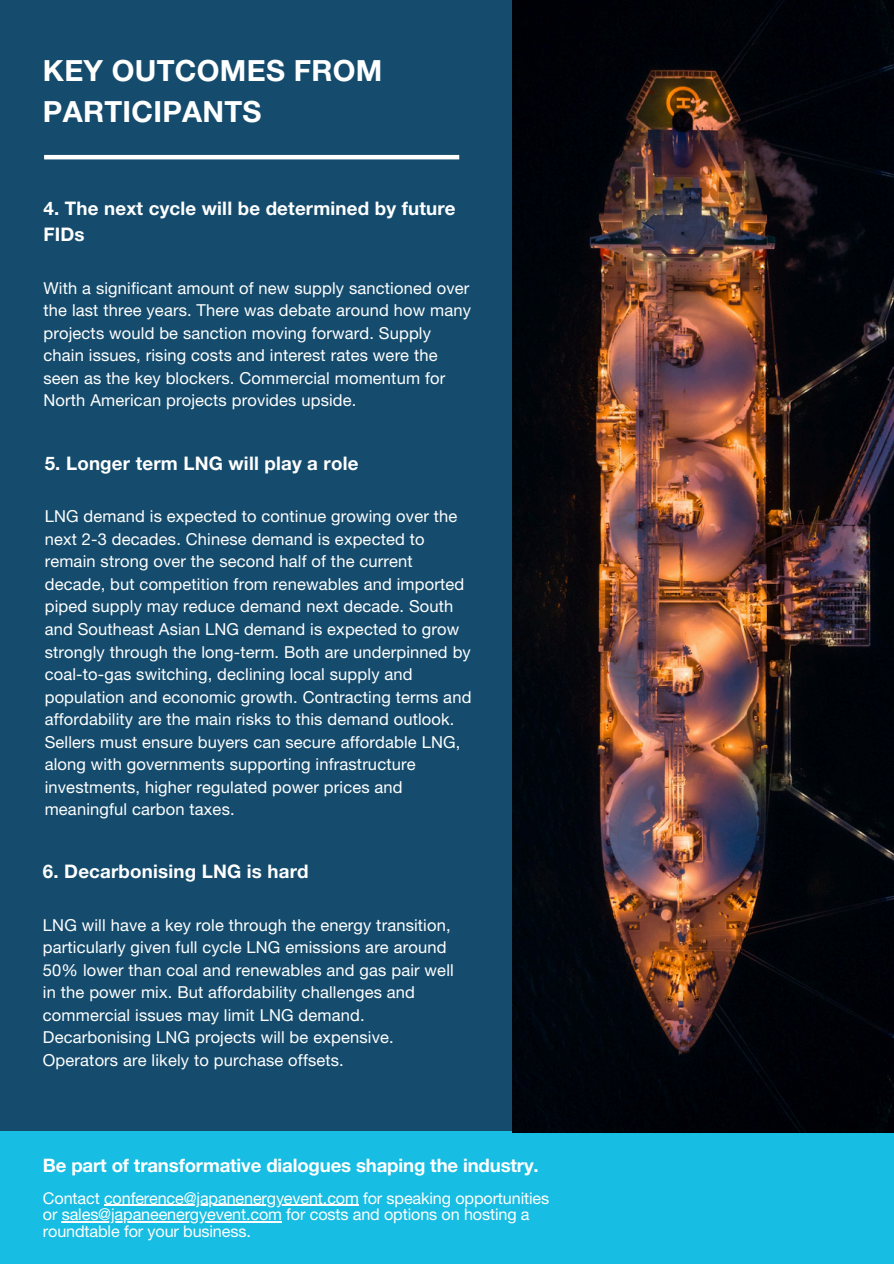
<style>
.page{position:relative;width:894px;height:1264px;background:#fff}
.page>*{position:absolute;margin:0;border:0;box-sizing:border-box;transform-origin:0 0}
.t1{font:700 29.25px/40.5px "Helvetica Neue LT Std";letter-spacing:.01em;color:#fff}
.t2{font:700 18.75px/25.8px "Helvetica Neue LT Std";letter-spacing:.01em;color:#fff}
.t3{font:700 18.6px "Helvetica Neue LT Std";letter-spacing:-.01em;color:#fff}
.t4{font:16.5px/22.5px "Helvetica Neue LT Std";letter-spacing:.01em;color:#fff}
.t5{font:16.2px "Helvetica Neue LT Std";letter-spacing:-.01em;color:#fff}
</style>
<div class="page">
<div style="left:0;top:0;width:512px;height:1263px;background:#154c6d"></div>
<hr style="left:44px;top:155px;width:415px;height:4px;background:#fff">
<div style="left:0;top:1131px;width:893px;height:132px;background:#17bde2"></div>
<img style="left:512px;top:0;width:381px;height:1132px">
<hr style="left:104px;top:1204px;width:254px;height:1px;background:#fff">
<hr style="left:62px;top:1221px;width:220px;height:1px;background:#fff">
<h2 class="t1" style="left:43px;top:55px;width:341px">KEY OUTCOMES FROM<br>PARTICIPANTS</h2>
<h2 class="t2" style="left:43px;top:198px;width:413px">4. The next cycle will be determined by future<br>FIDs</h2>
<p class="t4" style="left:43px;top:279px;width:429px">With a significant amount of new supply sanctioned over the last three years. There was debate around how many projects would be sanction moving forward. Supply chain issues, rising costs and interest rates were the seen as the key blockers. Commercial momentum for North American projects provides upside.</p>
<h2 class="t2" style="left:45px;top:452px;width:315px">5. Longer term LNG will play a role</h2>
<p class="t4" style="left:45px;top:507px;width:428px">LNG demand is expected to continue growing over the next 2-3 decades. Chinese demand is expected to remain strong over the second half of the current decade, but competition from renewables and imported piped supply may reduce demand next decade. South and Southeast Asian LNG demand is expected to grow strongly through the long-term. Both are underpinned by coal-to-gas switching, declining local supply and population and economic growth. Contracting terms and affordability are the main risks to this demand outlook.<br>Sellers must ensure buyers can secure affordable LNG, along with governments supporting infrastructure investments, higher regulated power prices and meaningful carbon taxes.</p>
<p class="t2" style="left:43px;top:861px;width:267px">6. Decarbonising LNG is hard</p>
<p class="t4" style="left:43px;top:916px;width:412px">LNG will have a key role through the energy transition, particularly given full cycle LNG emissions are around 50% lower than coal and renewables and gas pair well in the power mix. But affordability challenges and commercial issues may limit LNG demand.<br>Decarbonising LNG projects will be expensive.<br>Operators are likely to purchase offsets.</p>
<p class="t3" style="left:43px;top:1158px;width:497px">Be part of transformative dialogues shaping the industry.</p>
<p class="t5" style="left:43px;top:1191px;width:507px">Contact conference@japanenergyevent.com for speaking opportunities</p>
<h2 class="t5" style="left:43px;top:1208px;width:488px">or sales@japaneenergyevent.com for costs and options on hosting a</h2>
<p class="t5" style="left:43px;top:1225px;width:209px">roundtable for your business.</p>
</div>
